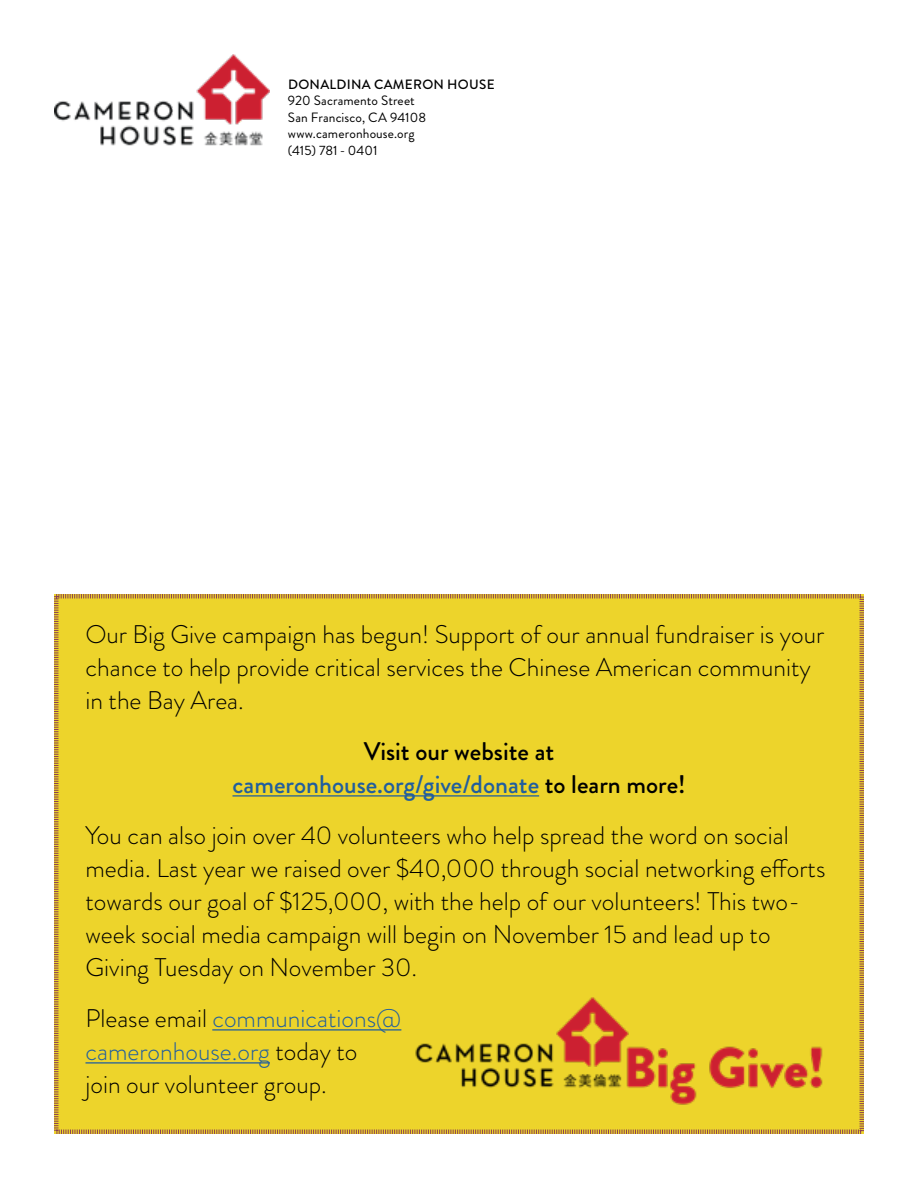
<style>
.page{position:relative;width:918px;height:1188px;background:#fff}
.page>*{position:absolute;margin:0;border:0;box-sizing:border-box;transform-origin:0 0}
.t1{font:300 25.5px/33px "Brandon Grotesque";color:#000}
.t2{font:500 25.5px/33px "Brandon Grotesque";color:#000;text-align:center}
.t3{font:13.5px/16.5px "Brandon Grotesque";letter-spacing:.01em;color:#000}
.t4{font:500 13.5px "Brandon Grotesque";letter-spacing:.02em;color:#000}
.s1{color:#215e9e}
</style>
<div class="page">
<div style="left:54px;top:594px;width:810px;height:540px;background:#edd42b"></div>
<img style="left:54px;top:54px;width:216px;height:92px">
<img style="left:412px;top:997px;width:412px;height:108px">
<p class="t4" style="left:288px;top:75px;width:208px">DONALDINA CAMERON HOUSE</p>
<p class="t3" style="left:288px;top:92px;width:140px">920 Sacramento Street<br>San Francisco, CA 94108 www.cameronhouse.org (415) 781 - 0401</p>
<p class="t1" style="left:86px;top:618px;width:740px">Our Big Give campaign has begun! Support of our annual fundraiser is your chance to help provide critical services the Chinese American community in the Bay Area.</p>
<p class="t2" style="left:233px;top:735px;width:455px">Visit our website at <span class="s1">cameronhouse.org/give/donate</span> to learn more!</p>
<p class="t1" style="left:86px;top:819px;width:741px">You can also join over 40 volunteers who help spread the word on social media. Last year we raised over $40,000 through social networking efforts towards our goal of $125,000, with the help of our volunteers! This two&shy;week social media campaign will begin on November 15 and lead up to Giving Tuesday on November 30.</p>
<p class="t1" style="left:86px;top:1002px;width:317px">Please email <span class="s1">communications@ cameronhouse.org</span> today to<br>join our volunteer group.</p>
</div>
